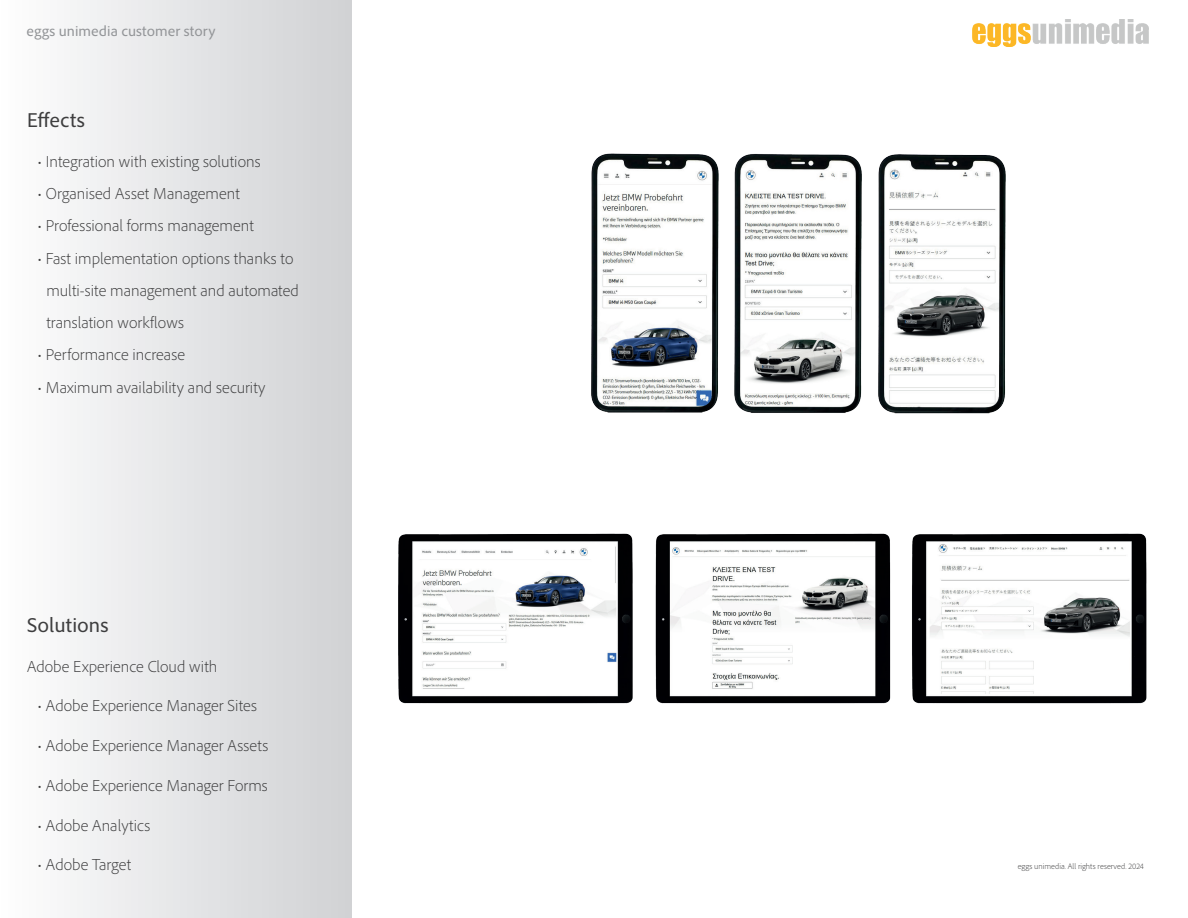
<style>
.page{position:relative;width:1188px;height:918px;background:#fff}
.page>*{position:absolute;margin:0;border:0;box-sizing:border-box;transform-origin:0 0}
.t1{font:21px "Adobe Clean";letter-spacing:.005em;color:#3e3e3f}
.t2{font:300 16.5px/32.2px "Adobe Clean";letter-spacing:.005em;color:#3e3e3f}
.t3{font:15px "Adobe Clean";color:#939598}
.t4{font:300 8.25px "Adobe Clean";letter-spacing:.005em;color:#3e3e3f}
</style>
<div class="page">
<div style="left:0;top:0;width:352px;height:918px;background:linear-gradient(to right,#fefefe,#d0d1d4)"></div>
<img style="left:972px;top:19px;width:177px;height:27px">
<img style="left:398px;top:533px;width:749px;height:171px">
<img style="left:591px;top:153px;width:415px;height:261px">
<p class="t3" style="left:27px;top:22px;width:191px">eggs unimedia customer story</p>
<p class="t1" style="left:27px;top:108px;width:60px">Effects</p>
<p class="t2" style="left:38px;top:145px;width:225px">• Integration with existing solutions</p>
<p class="t2" style="left:38px;top:177px;width:204px">• Organised Asset Management</p>
<p class="t2" style="left:38px;top:209px;width:218px">• Professional forms management</p>
<p class="t2" style="left:46px;top:242px;width:254px;text-indent:-9px">• Fast implementation options thanks to multi-site management and automated translation workflows</p>
<p class="t2" style="left:38px;top:338px;width:149px">• Performance increase</p>
<p class="t2" style="left:38px;top:371px;width:230px">• Maximum availability and security</p>
<p class="t1" style="left:27px;top:612px;width:83px">Solutions</p>
<p class="t2" style="left:27px;top:650px;width:192px">Adobe Experience Cloud with</p>
<p class="t2" style="left:38px;top:689px;width:221px">• Adobe Experience Manager Sites</p>
<p class="t2" style="left:38px;top:729px;width:232px">• Adobe Experience Manager Assets</p>
<p class="t2" style="left:38px;top:769px;width:232px">• Adobe Experience Manager Forms</p>
<p class="t2" style="left:38px;top:809px;width:114px">• Adobe Analytics</p>
<p class="t2" style="left:38px;top:848px;width:95px">• Adobe Target</p>
<p class="t4" style="left:1018px;top:861px;width:128px">eggs unimedia. All rights reserved. 2024</p>
</div>
